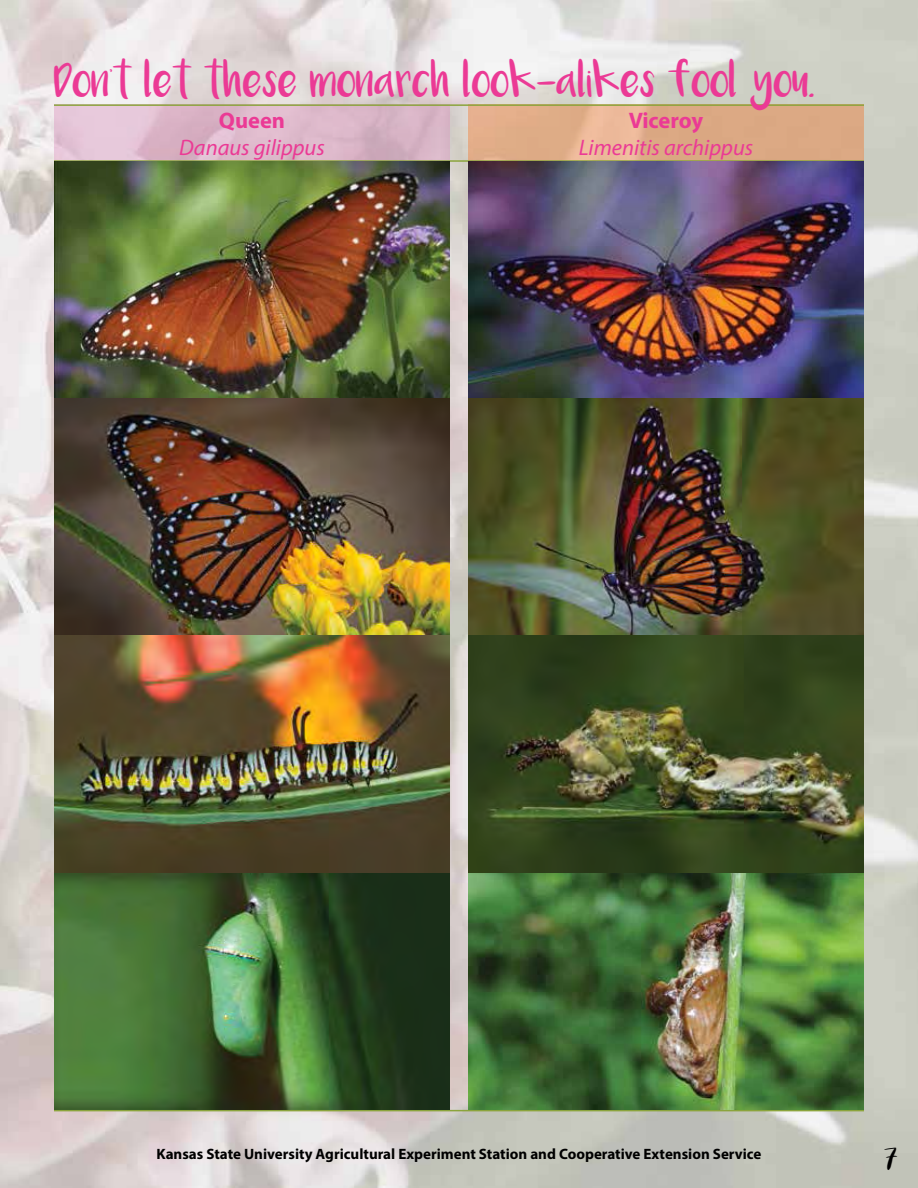
<style>
.page{position:relative;width:918px;height:1188px;background:#fff}
.page>*{position:absolute;margin:0;border:0;box-sizing:border-box;transform-origin:0 0}
.t1{font:25.5px "Luna";color:#eb3a95}
.t2{font:italic 22.5px "Myriad Pro";color:#eb3a95}
.t3{font:700 22.5px "Myriad Pro";color:#eb3a95}
.t4{font:700 15px "Myriad Pro";color:#000}
.t5{font:15px "Luna";color:#000}
</style>
<div class="page">
<svg style="left:468px;top:106px;width:396px;height:54px;background:#dfac88"></svg>
<svg style="left:54px;top:106px;width:396px;height:54px;background:#dcb9cb"></svg>
<hr style="left:54px;top:104px;width:396px;height:2px;background:#8ba43c">
<svg style="left:450px;top:104px;width:18px;height:2px"></svg>
<hr style="left:468px;top:104px;width:396px;height:2px;background:#8ba43c">
<hr style="left:54px;top:160px;width:396px;height:2px;background:#8ba43c">
<svg style="left:450px;top:160px;width:18px;height:2px"></svg>
<hr style="left:468px;top:160px;width:396px;height:2px;background:#8ba43c">
<hr style="left:54px;top:1110px;width:396px;height:1px;background:#8ba43c">
<svg style="left:450px;top:1110px;width:18px;height:1px"></svg>
<hr style="left:468px;top:1110px;width:396px;height:1px;background:#8ba43c">
<img style="left:54px;top:162px;width:396px;height:948px">
<img style="left:468px;top:162px;width:396px;height:948px">
<h1 class="t1" style="left:54px;top:73px;width:762px">Don’t let these monarch look-alikes fool you.</h1>
<h2 class="t3" style="left:629px;top:106px;width:76px">Viceroy</h2>
<h2 class="t2" style="left:579px;top:134px;width:176px">Limenitis archippus</h2>
<h2 class="t3" style="left:219px;top:106px;width:68px">Queen</h2>
<h2 class="t2" style="left:179px;top:134px;width:147px">Danaus gilippus</h2>
<p class="t4" style="left:156px;top:1144px;width:607px">Kansas State University Agricultural Experiment Station and Cooperative Extension Service</p>
<p class="t5" style="left:884px;top:1156px;width:15px">7</p>
</div>
